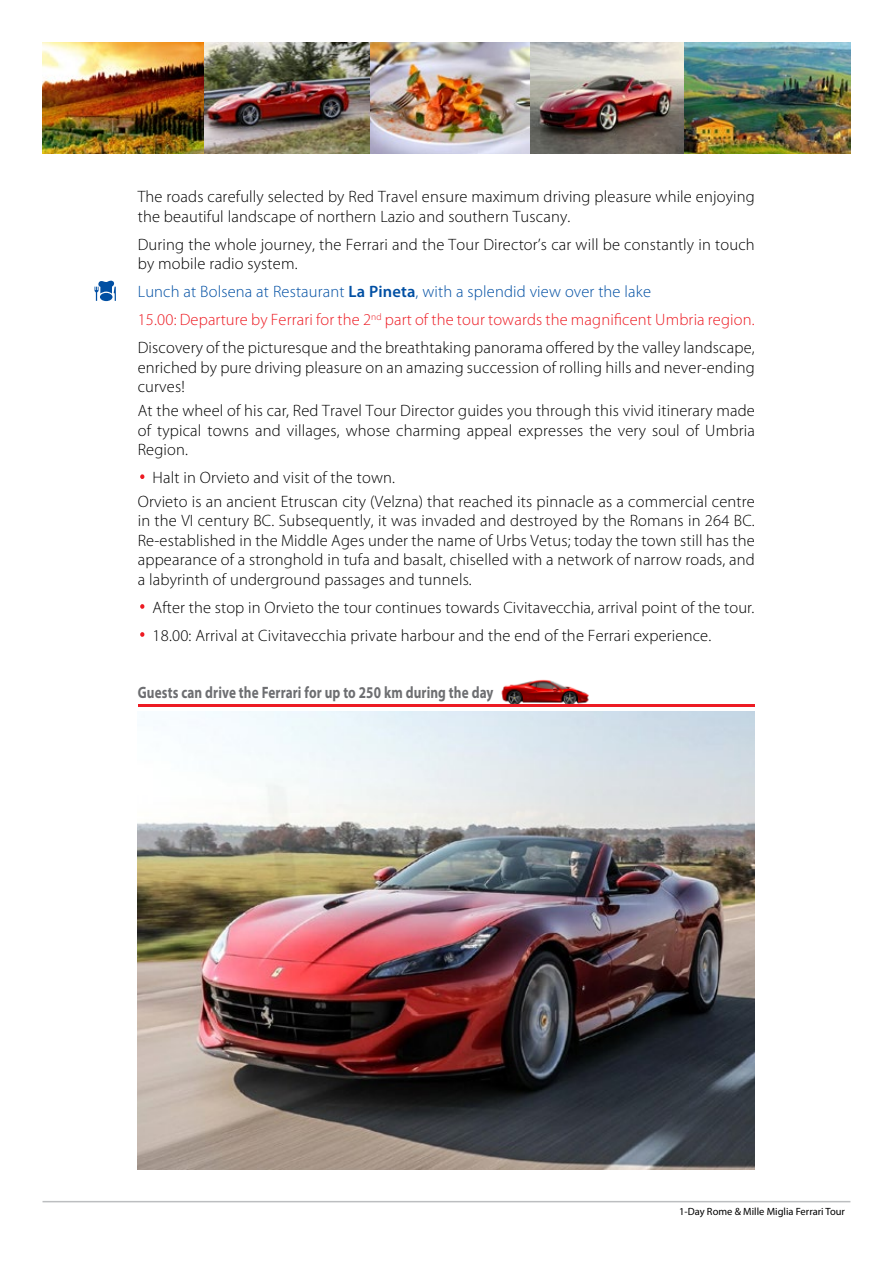
<style>
.page{position:relative;width:893px;height:1263px;background:#fff}
.page>*{position:absolute;margin:0;border:0;box-sizing:border-box;transform-origin:0 0}
.t1{font:300 52.5px "Myriad Pro";color:#ed1b23}
.t2{font:300 16.5px/19.5px "Myriad Pro";letter-spacing:.01em;color:#000}
.t3{font:700 16.5px "Myriad Pro";letter-spacing:.01em;color:#6d6e71;scale:.8 1}
.t4{font:10.5px "Myriad Pro";color:#000}
.s1{color:#004fa3}
.s2{font-weight:600;color:#004fa3}
.s3{color:#ed1b23}
</style>
<div class="page">
<hr style="left:43px;top:1201px;width:807px;height:1px;background:#bcbec0">
<img style="left:529px;top:43px;width:156px;height:110px">
<svg style="left:95px;top:281px;width:21px;height:20px"></svg>
<img style="left:138px;top:711px;width:617px;height:458px">
<img style="left:501px;top:679px;width:88px;height:25px">
<hr style="left:138px;top:704px;width:616px;height:2px;background:#ed1b23">
<img style="left:43px;top:43px;width:161px;height:110px">
<img style="left:370px;top:43px;width:159px;height:110px">
<img style="left:204px;top:43px;width:166px;height:110px">
<img style="left:685px;top:43px;width:165px;height:110px">
<p class="t2" style="left:138px;top:187px;width:618px">The roads carefully selected by Red Travel ensure maximum driving pleasure while enjoying the beautiful landscape of northern Lazio and southern Tuscany.</p>
<p class="t2" style="left:138px;top:235px;width:618px">During the whole journey, the Ferrari and the Tour Director’s car will be constantly in touch by mobile radio system.</p>
<p class="t2" style="left:138px;top:278px;width:618px;line-height:28px"><span class="s1">Lunch at Bolsena at Restaurant</span> <span class="s2">La Pineta</span><span class="s1">, with a splendid view over the lake<br></span><span class="s3">15.00: Departure by Ferrari for the 2</span><sup>nd</sup> <span class="s3">part of the tour towards the magnificent Umbria region.<br></span>Discovery of the picturesque and the breathtaking panorama offered by the valley landscape,</p>
<p class="t2" style="left:138px;top:358px;width:618px">enriched by pure driving pleasure on an amazing succession of rolling hills and never-ending curves!</p>
<p class="t2" style="left:138px;top:401px;width:619px;text-align:justify">At the wheel of his car, Red Travel Tour Director guides you through this vivid itinerary made of typical towns and villages, whose charming appeal expresses the very soul of Umbria Region.</p>
<h1 class="t1" style="left:138px;top:444px;width:11px">·</h1>
<p class="t2" style="left:138px;top:466px;width:619px;line-height:23.7px;text-indent:15px">Halt in Orvieto and visit of the town.<br>Orvieto is an ancient Etruscan city (Velzna) that reached its pinnacle as a commercial centre</p>
<p class="t2" style="left:138px;top:511px;width:619px;text-align:justify">in the VI century BC. Subsequently, it was invaded and destroyed by the Romans in 264 BC.<br>Re-established in the Middle Ages under the name of Urbs Vetus; today the town still has the appearance of a stronghold in tufa and basalt, chiselled with a network of narrow roads, and a labyrinth of underground passages and tunnels.</p>
<h1 class="t1" style="left:138px;top:574px;width:11px">·</h1>
<p class="t2" style="left:153px;top:598px;width:603px">After the stop in Orvieto the tour continues towards Civitavecchia, arrival point of the tour.</p>
<h1 class="t1" style="left:138px;top:602px;width:11px">·</h1>
<p class="t2" style="left:153px;top:626px;width:560px">18.00: Arrival at Civitavecchia private harbour and the end of the Ferrari experience.</p>
<p class="t3" style="left:138px;top:683px;width:446px">Guests can drive the Ferrari for up to 250 km during the day</p>
<p class="t4" style="left:679px;top:1205px;width:167px">1-Day Rome &amp; Mille Miglia Ferrari Tour</p>
</div>
